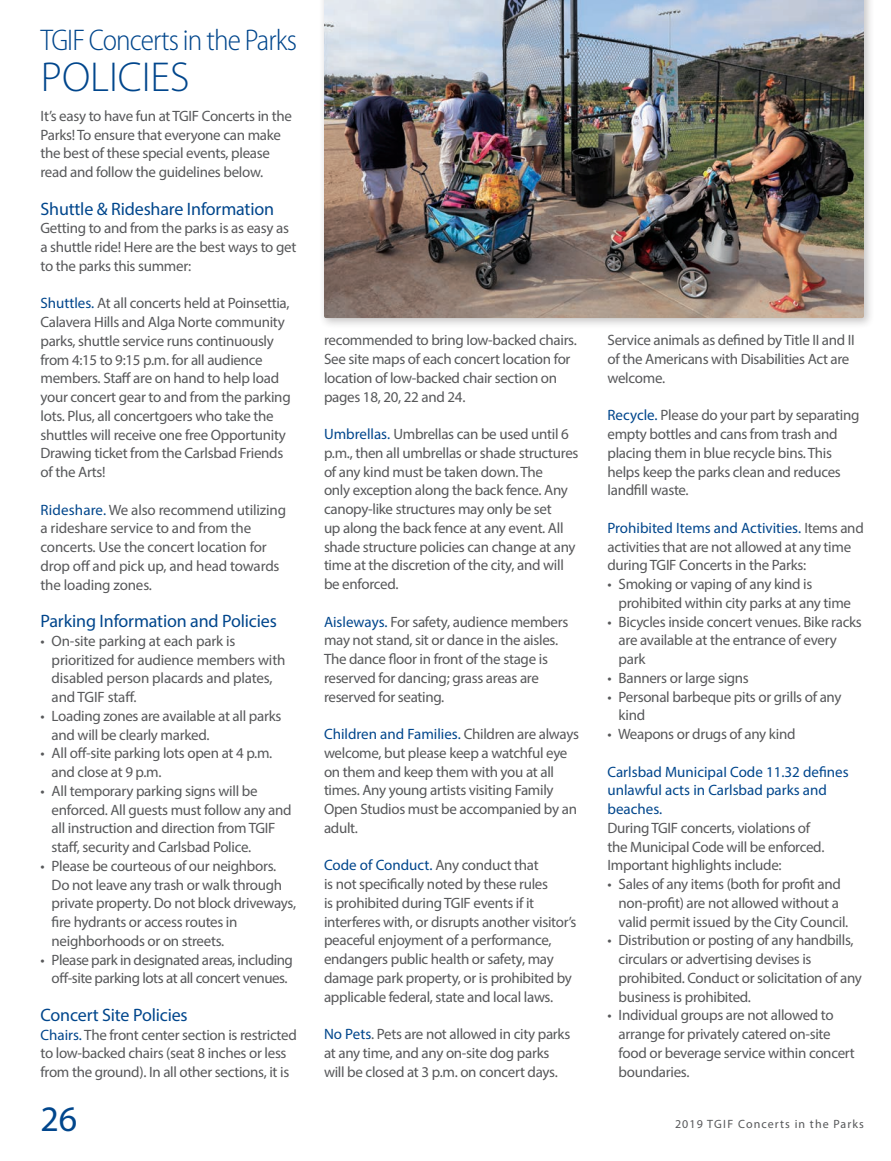
<style>
.page{position:relative;width:891px;height:1161px;background:#fff}
.page>*{position:absolute;margin:0;border:0;box-sizing:border-box;transform-origin:0 0}
.t1{font:300 42px "Myriad Pro";color:#01468c}
.t2{font:36px "Myriad Pro";color:#01468c}
.t3{font:300 semi-condensed 30px "Myriad Pro";letter-spacing:-.03em;color:#01468c}
.t4{font:18px "Myriad Pro";letter-spacing:-.01em;color:#01468c}
.t5{font:15px/18.8px "Myriad Pro";letter-spacing:-.02em;color:#57585a}
.t6{font:15px/18.8px "Myriad Pro";color:#01468c}
.t7{font:12px "Myriad Pro";letter-spacing:.09em;color:#57585a}
.s1{color:#01468c}
</style>
<div class="page">
<div style="left:319px;top:0;width:556px;height:329px;background:#231f20;opacity:.25"></div>
<img style="left:324px;top:0;width:540px;height:318px">
<h3 class="t3" style="left:40px;top:22px;width:258px">TGIF Concerts in the Parks</h3>
<h1 class="t1" style="left:41px;top:52px;width:150px">POLICIES</h1>
<p class="t5" style="left:40px;top:106px;width:253px">It’s easy to have fun at TGIF Concerts in the Parks! To ensure that everyone can make the best of these special events, please read and follow the guidelines below.</p>
<p class="t4" style="left:40px;top:197px;width:235px">Shuttle &amp; Rideshare Information</p>
<p class="t5" style="left:40px;top:219px;width:257px">Getting to and from the parks is as easy as a shuttle ride! Here are the best ways to get to the parks this summer:</p>
<p class="t5" style="left:40px;top:294px;width:252px"><span class="s1">Shuttles.</span> At all concerts held at Poinsettia, Calavera Hills and Alga Norte community parks, shuttle service runs continuously from 4:15 to 9:15 p.m. for all audience members. Staff are on hand to help load your concert gear to and from the parking lots. Plus, all concertgoers who take the shuttles will receive one free Opportunity Drawing ticket from the Carlsbad Friends of the Arts!</p>
<p class="t5" style="left:40px;top:500px;width:247px"><span class="s1">Rideshare.</span> We also recommend utilizing a rideshare service to and from the concerts. Use the concert location for drop off and pick up, and head towards the loading zones.</p>
<p class="t4" style="left:40px;top:610px;width:238px">Parking Information and Policies</p>
<p class="t5" style="left:52px;top:631px;width:235px;text-indent:-11px">• On-site parking at each park is prioritized for audience members with disabled person placards and plates, and TGIF staff.</p>
<p class="t5" style="left:52px;top:706px;width:231px;text-indent:-11px">• Loading zones are available at all parks and will be clearly marked.</p>
<p class="t5" style="left:52px;top:744px;width:222px;text-indent:-11px">• All off-site parking lots open at 4 p.m. and close at 9 p.m.</p>
<p class="t5" style="left:52px;top:781px;width:241px;text-indent:-11px">• All temporary parking signs will be enforced. All guests must follow any and all instruction and direction from TGIF staff, security and Carlsbad Police.</p>
<p class="t5" style="left:52px;top:856px;width:246px;text-indent:-11px">• Please be courteous of our neighbors.<br>Do not leave any trash or walk through private property. Do not block driveways, fire hydrants or access routes in neighborhoods or on streets.</p>
<p class="t5" style="left:40px;top:950px;width:254px;text-align:center">• Please park in designated areas, including off-site parking lots at all concert venues.</p>
<p class="t4" style="left:40px;top:1004px;width:149px">Concert Site Policies</p>
<p class="t5" style="left:40px;top:1025px;width:258px"><span class="s1">Chairs.</span> The front center section is restricted to low-backed chairs (seat 8 inches or less from the ground). In all other sections, it is</p>
<h2 class="t2" style="left:40px;top:1097px;width:38px">26</h2>
<p class="t5" style="left:324px;top:331px;width:254px">recommended to bring low-backed chairs.<br>See site maps of each concert location for location of low-backed chair section on pages 18, 20, 22 and 24.</p>
<p class="t5" style="left:324px;top:425px;width:256px"><span class="s1">Umbrellas.</span> Umbrellas can be used until 6 p.m., then all umbrellas or shade structures of any kind must be taken down. The<br>only exception along the back fence. Any canopy-like structures may only be set<br>up along the back fence at any event. All shade structure policies can change at any time at the discretion of the city, and will be enforced.</p>
<p class="t5" style="left:324px;top:612px;width:246px"><span class="s1">Aisleways.</span> For safety, audience members may not stand, sit or dance in the aisles.<br>The dance floor in front of the stage is reserved for dancing; grass areas are reserved for seating.</p>
<p class="t5" style="left:324px;top:725px;width:257px"><span class="s1">Children and Families.</span> Children are always welcome, but please keep a watchful eye on them and keep them with you at all times. Any young artists visiting Family Open Studios must be accompanied by an adult.</p>
<p class="t5" style="left:324px;top:856px;width:254px"><span class="s1">Code of Conduct.</span> Any conduct that<br>is not specifically noted by these rules<br>is prohibited during TGIF events if it interferes with, or disrupts another visitor’s peaceful enjoyment of a performance, endangers public health or safety, may damage park property, or is prohibited by applicable federal, state and local laws.</p>
<p class="t5" style="left:324px;top:1024px;width:248px"><span class="s1">No Pets</span>. Pets are not allowed in city parks at any time, and any on-site dog parks will be closed at 3 p.m. on concert days.</p>
<p class="t5" style="left:608px;top:331px;width:249px">Service animals as defined by Title II and II of the Americans with Disabilities Act are welcome.</p>
<p class="t5" style="left:608px;top:406px;width:253px"><span class="s1">Recycle.</span> Please do your part by separating empty bottles and cans from trash and placing them in blue recycle bins. This helps keep the parks clean and reduces landfill waste.</p>
<p class="t5" style="left:608px;top:518px;width:258px"><span class="s1">Prohibited Items and Activities.</span> Items and activities that are not allowed at any time during TGIF Concerts in the Parks:</p>
<p class="t5" style="left:619px;top:575px;width:234px;text-indent:-11px">• Smoking or vaping of any kind is prohibited within city parks at any time</p>
<p class="t5" style="left:619px;top:612px;width:245px;text-indent:-11px">• Bicycles inside concert venues. Bike racks are available at the entrance of every park</p>
<p class="t5" style="left:608px;top:668px;width:143px">• Banners or large signs</p>
<p class="t5" style="left:619px;top:687px;width:224px;text-indent:-11px">• Personal barbeque pits or grills of any kind</p>
<p class="t5" style="left:608px;top:725px;width:190px">• Weapons or drugs of any kind</p>
<p class="t6" style="left:608px;top:762px;width:243px">Carlsbad MunicipaI Code 11.32 defines unlawful acts in Carlsbad parks and beaches.</p>
<p class="t5" style="left:608px;top:818px;width:218px">During TGIF concerts, violations of the Municipal Code will be enforced.<br>Important highlights include:</p>
<p class="t5" style="left:619px;top:875px;width:231px;text-indent:-11px">• Sales of any items (both for profit and non-profit) are not allowed without a valid permit issued by the City Council.</p>
<p class="t5" style="left:619px;top:931px;width:245px;text-indent:-11px">• Distribution or posting of any handbills, circulars or advertising devises is prohibited. Conduct or solicitation of any business is prohibited.</p>
<p class="t5" style="left:619px;top:1006px;width:238px;text-indent:-11px">• Individual groups are not allowed to arrange for privately catered on-site food or beverage service within concert boundaries.</p>
<p class="t7" style="left:675px;top:1117px;width:190px">2019 TGIF Concerts in the Parks</p>
</div>
